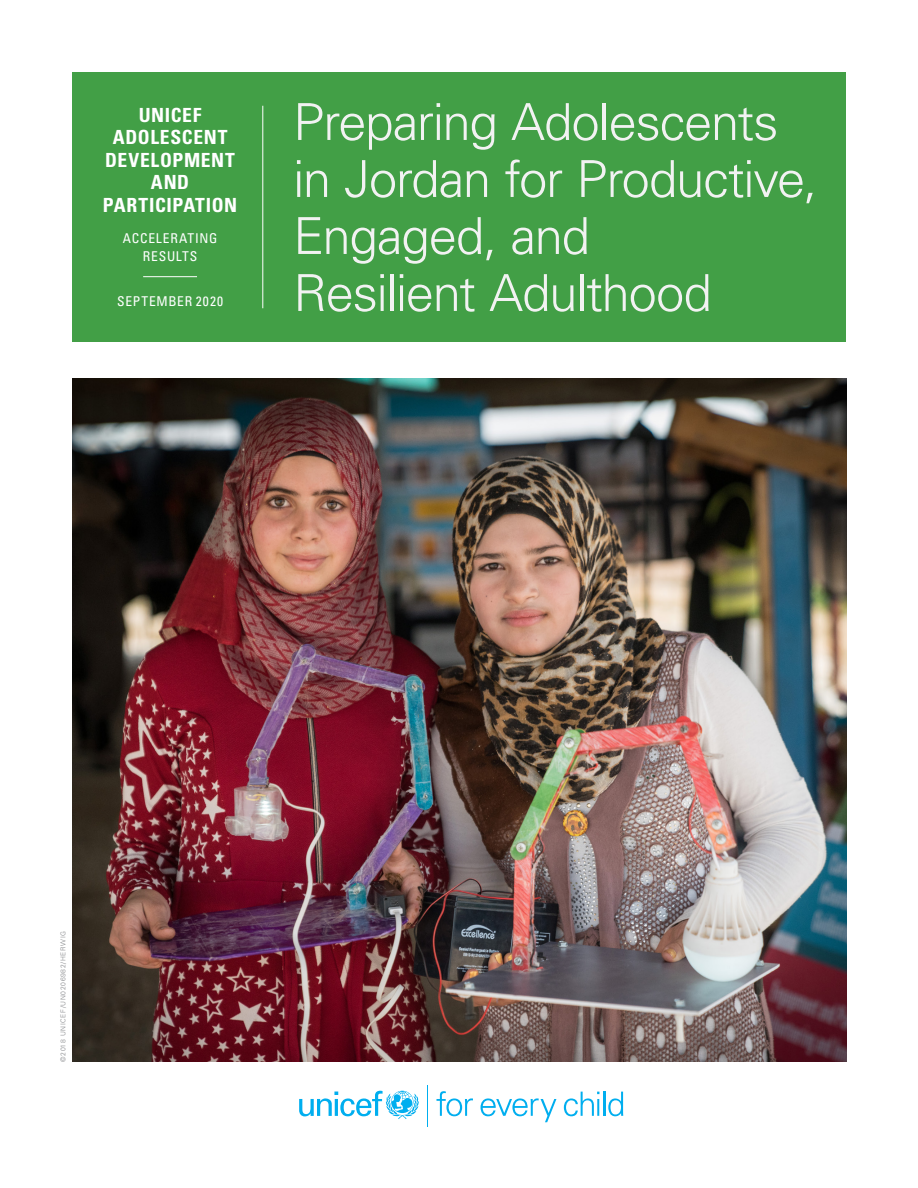
<style>
.page{position:relative;width:918px;height:1188px;background:#fff}
.page>*{position:absolute;margin:0;border:0;box-sizing:border-box;transform-origin:0 0}
.t1{font:300 51px/57px "Univers LT Pro 45";letter-spacing:-.025em;color:#f2f2f2}
.t2{font:700 condensed 19.5px/22.5px "Univers LT Std";letter-spacing:.03em;color:#fff;text-align:center}
.t3{font:condensed 13.5px/18px "Univers LT Std";letter-spacing:.055em;color:#fff;text-align:center}
.Photo_Credit{font:300 6.75px "Univers LT Pro 45";letter-spacing:.1em;color:#808285}
</style>
<div class="page">
<div style="left:72px;top:72px;width:774px;height:270px;background:#429f46"></div>
<hr style="left:143px;top:276px;width:54px;height:1px;background:#fff">
<hr style="left:262px;top:106px;width:1px;height:202px;background:#fff">
<img style="left:72px;top:378px;width:774px;height:684px">
<svg style="left:299px;top:1091px;width:120px;height:28px"></svg>
<svg style="left:437px;top:1091px;width:36px;height:25px"></svg>
<svg style="left:481px;top:1098px;width:75px;height:24px"></svg>
<svg style="left:564px;top:1092px;width:35px;height:24px"></svg>
<hr style="left:603px;top:1092px;width:2px;height:24px;background:#00aeef">
<svg style="left:608px;top:1092px;width:15px;height:24px"></svg>
<hr style="left:428px;top:1085px;width:1px;height:41px;background:#00aeef">
<p class="t2" style="left:103px;top:104px;width:136px">UNICEF<br>ADOLESCENT<br>DEVELOPMENT<br>AND<br>PARTICIPATION</p>
<p class="t3" style="left:123px;top:229px;width:96px">ACCELERATING<br>RESULTS</p>
<p class="t3" style="left:117px;top:292px;width:107px">SEPTEMBER 2020</p>
<p class="t1" style="left:293px;top:93px;width:526px">Preparing Adolescents in Jordan for Productive,<br>Engaged, and<br>Resilient Adulthood</p>
<p class="Photo_Credit" style="left:59px;top:1062px;width:133px;rotate:-90deg">©2018 UNICEF/UN0206982/HERWIG</p>
</div>
